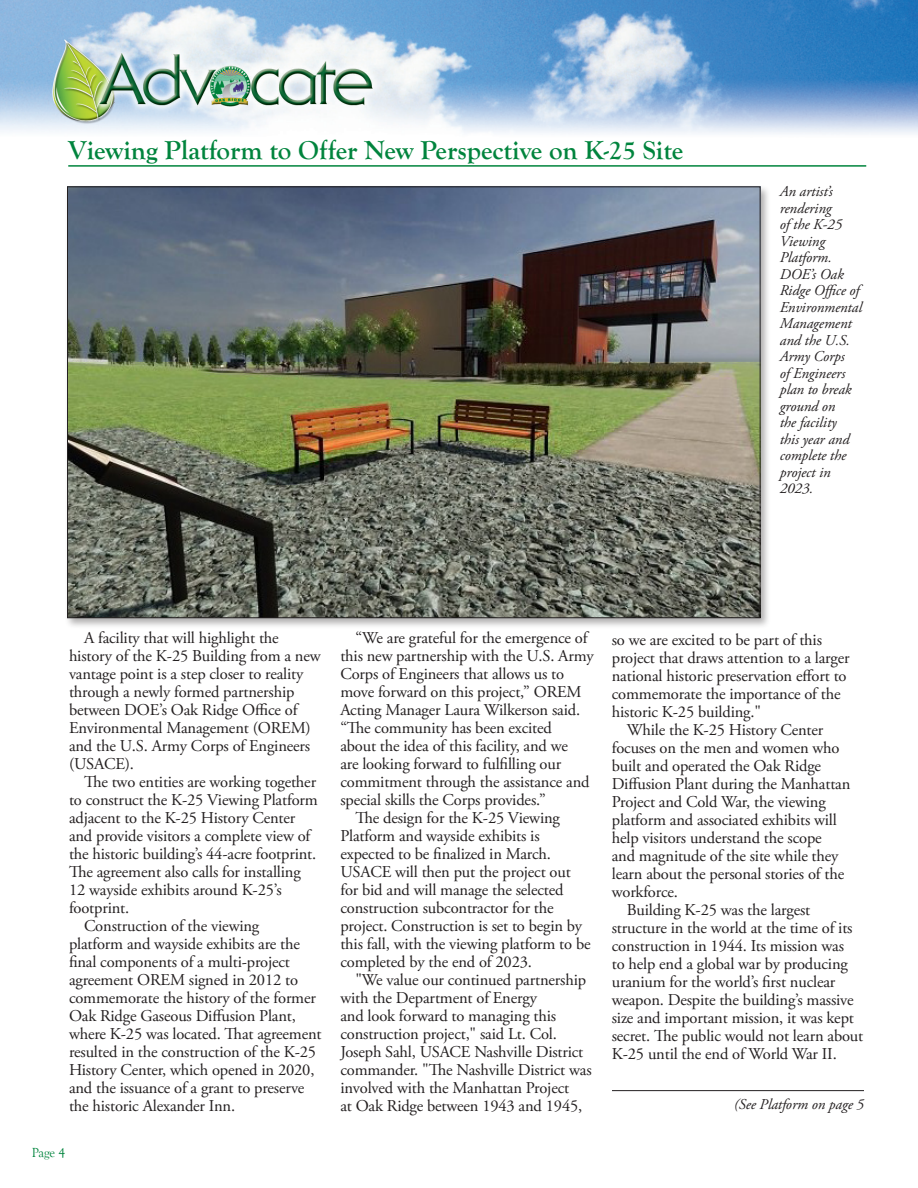
<style>
.page{position:relative;width:918px;height:1188px;background:#fff}
.page>*{position:absolute;margin:0;border:0;box-sizing:border-box;transform-origin:0 0}
.Article_heads_1{font:700 27px "Goudy Old Style T";color:#00843d}
.Advocate_Body_Text{font:16.5px/18px "Adobe Garamond Pro";letter-spacing:-.01em;color:#231f20}
.Cutlines{font:italic 15px/16.5px "Adobe Garamond Pro";letter-spacing:-.005em;color:#231f20}
.Advocate_Cutlines{font:italic 15px "Adobe Garamond Pro";letter-spacing:-.005em;color:#231f20}
.t1{font:13.5px "Goudy Old Style T";color:#00843d}
</style>
<div class="page">
<img style="left:0;top:0;width:918px;height:167px">
<hr style="left:68px;top:165px;width:798px;height:2px;background:#00843d">
<hr style="left:612px;top:1090px;width:252px;height:1px;background:#231f20">
<div style="left:65px;top:185px;width:706px;height:444px;background:#231f20;opacity:.36"></div>
<img style="left:69px;top:189px;width:689px;height:427px">
<p class="Article_heads_1" style="left:68px;top:135px;width:617px">Viewing Platform to Offer New Perspective on K-25 Site</p>
<p class="Cutlines" style="left:780px;top:184px;width:84px">An artist’s rendering<br>of the K-25<br>Viewing<br>Platform.<br>DOE’s Oak<br>Ridge Office of<br>Environmental<br>Management and the U.S.<br>Army Corps<br>of Engineers plan to break ground on<br>the facility<br>this year and complete the project in<br>2023.</p>
<p class="Advocate_Body_Text" style="left:69px;top:630px;width:253px;text-indent:15px">A facility that will highlight the history of the K-25 Building from a new vantage point is a step closer to reality through a newly formed partnership between DOE’s Oak Ridge Office of<br>Environmental Management (OREM) and the U.S. Army Corps of Engineers (USACE).</p>
<p class="Advocate_Body_Text" style="left:69px;top:774px;width:250px;text-indent:15px">The two entities are working together to construct the K-25 Viewing Platform adjacent to the K-25 History Center and provide visitors a complete view of the historic building’s 44-acre footprint.<br>The agreement also calls for installing 12 wayside exhibits around K-25’s footprint.</p>
<p class="Advocate_Body_Text" style="left:69px;top:918px;width:254px;text-indent:15px">Construction of the viewing<br>platform and wayside exhibits are the final components of a multi-project agreement OREM signed in 2012 to commemorate the history of the former Oak Ridge Gaseous Diffusion Plant, where K-25 was located. That agreement resulted in the construction of the K-25<br>History Center, which opened in 2020, and the issuance of a grant to preserve the historic Alexander Inn.</p>
<p class="t1" style="left:32px;top:1146px;width:35px">Page 4</p>
<p class="Advocate_Body_Text" style="left:340px;top:630px;width:255px;text-indent:15px">“We are grateful for the emergence of this new partnership with the U.S. Army Corps of Engineers that allows us to move forward on this project,” OREM Acting Manager Laura Wilkerson said. “The community has been excited<br>about the idea of this facility, and we<br>are looking forward to fulfilling our commitment through the assistance and special skills the Corps provides.”</p>
<p class="Advocate_Body_Text" style="left:340px;top:810px;width:252px;text-indent:15px">The design for the K-25 Viewing Platform and wayside exhibits is expected to be finalized in March.<br>USACE will then put the project out for bid and will manage the selected construction subcontractor for the project. Construction is set to begin by this fall, with the viewing platform to be completed by the end of 2023.</p>
<p class="Advocate_Body_Text" style="left:340px;top:972px;width:253px;text-indent:15px">"We value our continued partnership with the Department of Energy<br>and look forward to managing this construction project," said Lt. Col.<br>Joseph Sahl, USACE Nashville District commander. "The Nashville District was involved with the Manhattan Project<br>at Oak Ridge between 1943 and 1945,</p>
<p class="Advocate_Body_Text" style="left:612px;top:631px;width:239px">so we are excited to be part of this project that draws attention to a larger national historic preservation effort to commemorate the importance of the historic K-25 building."</p>
<p class="Advocate_Body_Text" style="left:612px;top:721px;width:240px;text-indent:15px">While the K-25 History Center focuses on the men and women who built and operated the Oak Ridge<br>Diffusion Plant during the Manhattan<br>Project and Cold War, the viewing platform and associated exhibits will help visitors understand the scope<br>and magnitude of the site while they learn about the personal stories of the workforce.</p>
<p class="Advocate_Body_Text" style="left:612px;top:901px;width:253px;text-indent:15px">Building K-25 was the largest structure in the world at the time of its construction in 1944. Its mission was<br>to help end a global war by producing uranium for the world’s first nuclear weapon. Despite the building’s massive size and important mission, it was kept secret. The public would not learn about K-25 until the end of World War II.</p>
<p class="Advocate_Cutlines" style="left:734px;top:1095px;width:131px">(See Platform on page 5</p>
</div>
